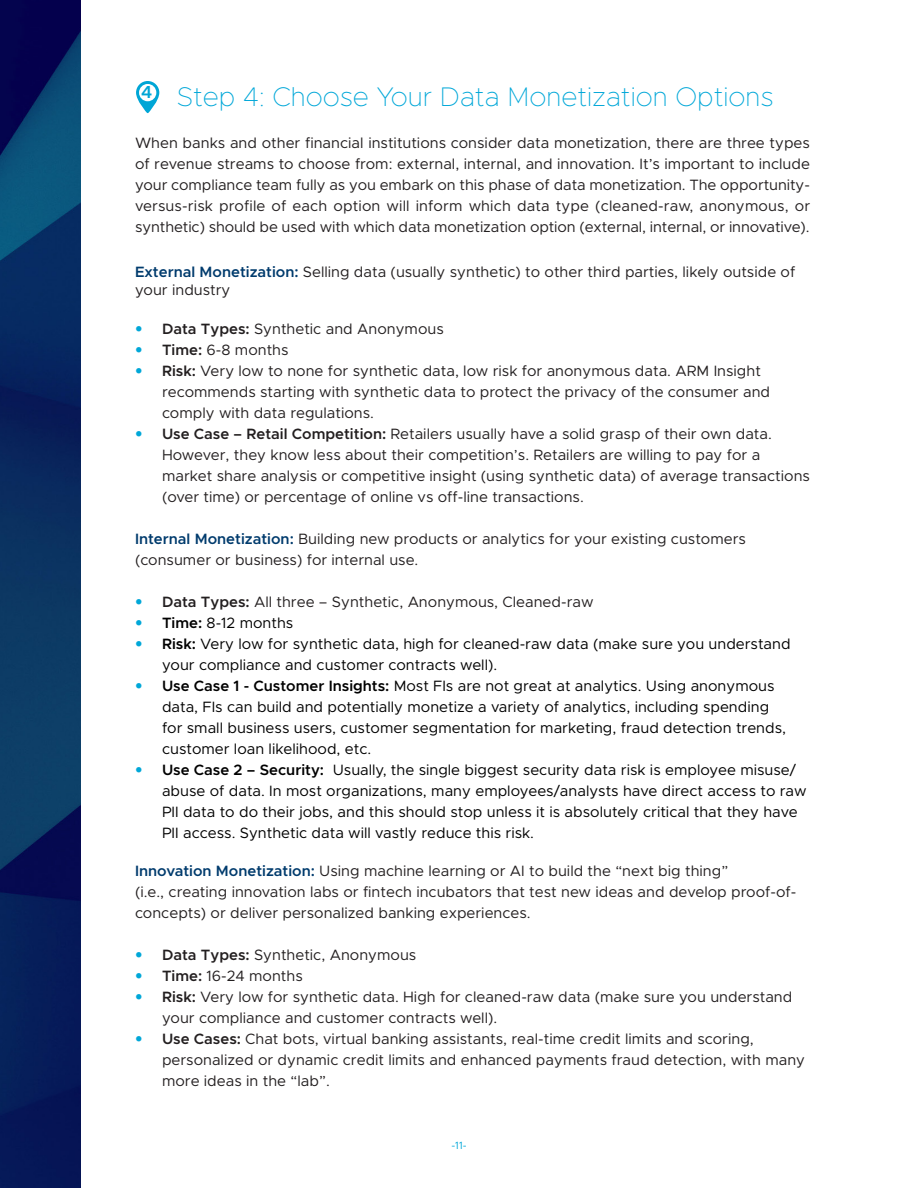
<style>
.page{position:relative;width:918px;height:1188px;background:#fff}
.page>*{position:absolute;margin:0;border:0;box-sizing:border-box;transform-origin:0 0}
.t1{font:100 27px "Metropolis";color:#00a7d8}
.t2{font:600 17.55px "Metropolis";color:#00a6d6}
.t3{font:15px/21px "Metropolis";color:#231f20}
.t4{font:15px/21px "Metropolis";color:#000}
.t5{font:10.5px "Metropolis";color:#00a7d8}
.s1{font-size:11.4px;color:#fff}
.s2{font-weight:600;color:#003b6d}
.s3{font-family:"Avenir";color:#00a7d8}
.s4{font-weight:600}
</style>
<div class="page">
<img style="left:0;top:0;width:81px;height:1188px">
<svg style="left:136px;top:81px;width:23px;height:32px"></svg>
<div style="left:139px;top:84px;width:17px;height:17px;background:#fff;border-radius:50%"></div>
<p class="t2" style="left:141px;top:81px;width:13px">4<span class="s1">1</span></p>
<p class="t1" style="left:177px;top:80px;width:598px">Step 4: Choose Your Data Monetization Options</p>
<p class="t3" style="left:135px;top:132px;width:677px;text-align:justify">When banks and other financial institutions consider data monetization, there are three types of revenue streams to choose from: external, internal, and innovation. It’s important to include your compliance team fully as you embark on this phase of data monetization. The opportunity&shy;versus-risk profile of each option will inform which data type (cleaned-raw, anonymous, or synthetic) should be used with which data monetization option (external, internal, or innovative).</p>
<p class="t3" style="left:135px;top:262px;width:662px;line-height:18px"><span class="s2">External Monetization:</span> Selling data (usually synthetic) to other third parties, likely outside of your industry</p>
<p class="t3" style="left:135px;top:318px;width:310px"><span class="s3">•</span> <span class="s4">Data Types:</span> Synthetic and Anonymous</p>
<p class="t3" style="left:135px;top:339px;width:155px"><span class="s3">•</span> <span class="s4">Time:</span> 6-8 months</p>
<p class="t3" style="left:162px;top:360px;width:610px;text-indent:-27px"><span class="s3">•</span> <span class="s4">Risk:</span> Very low to none for synthetic data, low risk for anonymous data. ARM Insight recommends starting with synthetic data to protect the privacy of the consumer and comply with data regulations.</p>
<p class="t3" style="left:162px;top:423px;width:650px;text-indent:-27px"><span class="s3">•</span> <span class="s4">Use Case – Retail Competition:</span> Retailers usually have a solid grasp of their own data.<br>However, they know less about their competition’s. Retailers are willing to pay for a market share analysis or competitive insight (using synthetic data) of average transactions (over time) or percentage of online vs off-line transactions.</p>
<p class="t3" style="left:135px;top:528px;width:612px"><span class="s2">Internal Monetization:</span> Building new products or analytics for your existing customers (consumer or business) for internal use.</p>
<p class="t3" style="left:135px;top:591px;width:460px"><span class="s3">•</span> <span class="s4">Data Types:</span> All three – Synthetic, Anonymous, Cleaned-raw</p>
<p class="t4" style="left:135px;top:612px;width:160px"><span class="s3">•</span> <span class="s4">Time:</span> 8-12 months</p>
<p class="t4" style="left:162px;top:633px;width:630px;text-indent:-27px"><span class="s3">•</span> <span class="s4">Risk:</span> Very low for synthetic data, high for cleaned-raw data (make sure you understand your compliance and customer contracts well).</p>
<p class="t4" style="left:162px;top:675px;width:626px;text-indent:-27px"><span class="s3">•</span> <span class="s4">Use Case 1 - Customer Insights:</span> Most FIs are not great at analytics. Using anonymous data, FIs can build and potentially monetize a variety of analytics, including spending for small business users, customer segmentation for marketing, fraud detection trends, customer loan likelihood, etc.</p>
<p class="t4" style="left:162px;top:759px;width:646px;text-indent:-27px"><span class="s3">•</span> <span class="s4">Use Case 2 – Security:</span> Usually, the single biggest security data risk is employee misuse/ abuse of data. In most organizations, many employees/analysts have direct access to raw PII data to do their jobs, and this should stop unless it is absolutely critical that they have PII access. Synthetic data will vastly reduce this risk.</p>
<p class="t3" style="left:135px;top:860px;width:663px"><span class="s2">Innovation Monetization:</span> Using machine learning or AI to build the “next big thing”<br>(i.e., creating innovation labs or fintech incubators that test new ideas and develop proof-of&shy;concepts) or deliver personalized banking experiences.</p>
<p class="t3" style="left:135px;top:944px;width:283px"><span class="s3">•</span> <span class="s4">Data Types:</span> Synthetic, Anonymous</p>
<p class="t3" style="left:135px;top:965px;width:169px"><span class="s3">•</span> <span class="s4">Time:</span> 16-24 months</p>
<p class="t3" style="left:162px;top:986px;width:632px;text-indent:-27px"><span class="s3">•</span> <span class="s4">Risk:</span> Very low for synthetic data. High for cleaned-raw data (make sure you understand your compliance and customer contracts well).</p>
<p class="t3" style="left:162px;top:1028px;width:645px;text-indent:-27px"><span class="s3">•</span> <span class="s4">Use Cases:</span> Chat bots, virtual banking assistants, real-time credit limits and scoring, personalized or dynamic credit limits and enhanced payments fraud detection, with many more ideas in the “lab”.</p>
<p class="t5" style="left:451px;top:1139px;width:17px">-11-</p>
</div>
